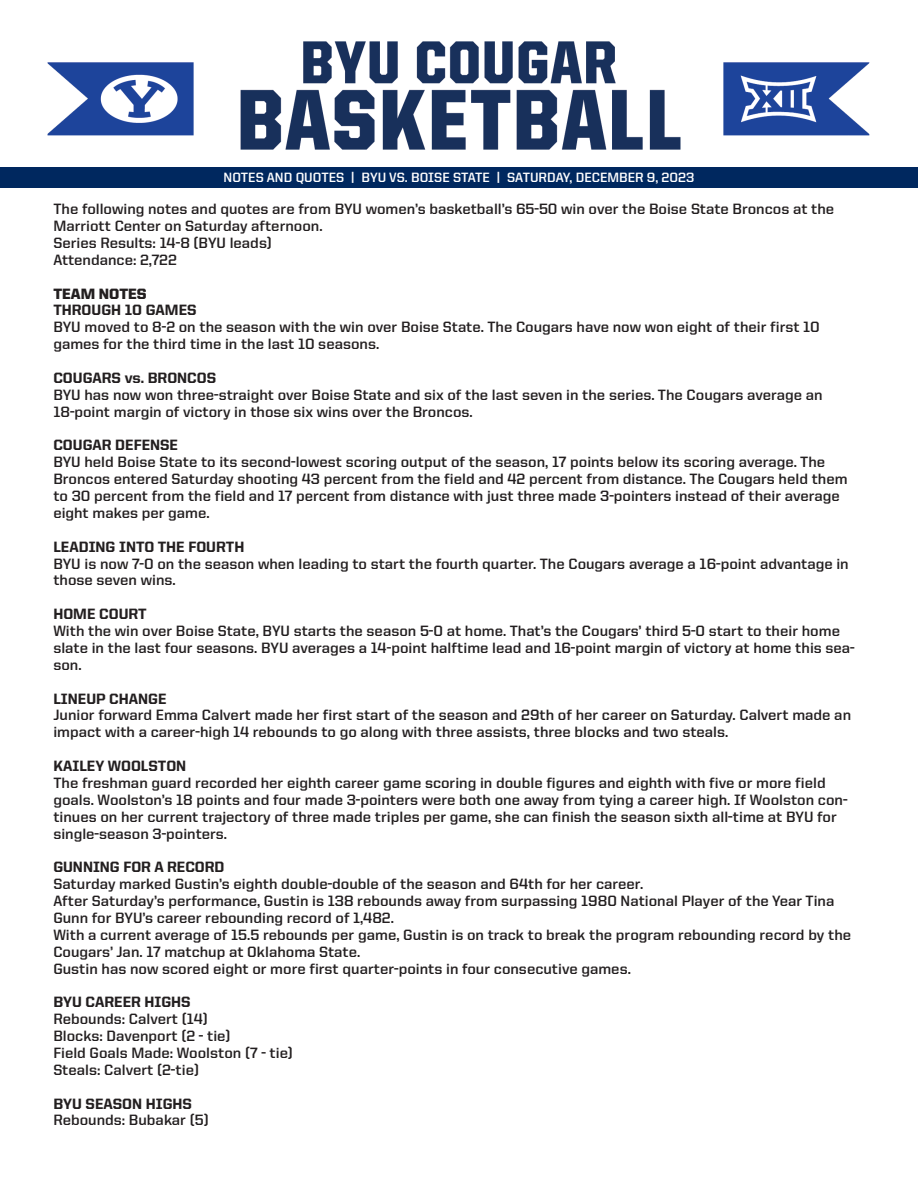
<style>
.page{position:relative;width:918px;height:1188px;background:#fff}
.page>*{position:absolute;margin:0;border:0;box-sizing:border-box;transform-origin:0 0}
.t1{font:700 15px/16.8px "United Sans Reg";color:#231f20}
.t2{font:800 15px "United Sans Reg";color:#231f20}
.t3{font:900 15px "United Sans Reg";color:#231f20}
.t4{font:700 13.5px "United Sans Reg";color:#fff}
</style>
<div class="page">
<div style="left:0;top:167px;width:918px;height:21px;background:#00285f"></div>
<img style="left:47px;top:41px;width:823px;height:109px">
<p class="t4" style="left:224px;top:170px;width:472px">NOTES AND QUOTES | BYU VS. BOISE STATE | SATURDAY, DECEMBER 9, 2023</p>
<p class="t1" style="left:53px;top:200px;width:782px">The following notes and quotes are from BYU women’s basketball’s 65-50 win over the Boise State Broncos at the<br>Marriott Center on Saturday afternoon.</p>
<p class="t1" style="left:53px;top:234px;width:220px">Series Results: 14-8 (BYU leads)</p>
<p class="t1" style="left:53px;top:251px;width:125px">Attendance: 2,722</p>
<p class="t3" style="left:53px;top:285px;width:95px">TEAM NOTES</p>
<p class="t2" style="left:53px;top:302px;width:145px">THROUGH 10 GAMES</p>
<p class="t1" style="left:53px;top:319px;width:768px">BYU moved to 8-2 on the season with the win over Boise State. The Cougars have now won eight of their first 10 games for the third time in the last 10 seasons.</p>
<p class="t2" style="left:53px;top:370px;width:164px">COUGARS vs. BRONCOS</p>
<p class="t1" style="left:53px;top:386px;width:771px">BYU has now won three-straight over Boise State and six of the last seven in the series. The Cougars average an<br>18-point margin of victory in those six wins over the Broncos.</p>
<p class="t2" style="left:53px;top:437px;width:126px">COUGAR DEFENSE</p>
<p class="t1" style="left:53px;top:454px;width:796px">BYU held Boise State to its second-lowest scoring output of the season, 17 points below its scoring average. The Broncos entered Saturday shooting 43 percent from the field and 42 percent from distance. The Cougars held them to 30 percent from the field and 17 percent from distance with just three made 3-pointers instead of their average eight makes per game.</p>
<p class="t2" style="left:53px;top:538px;width:193px">LEADING INTO THE FOURTH</p>
<p class="t1" style="left:53px;top:555px;width:797px">BYU is now 7-0 on the season when leading to start the fourth quarter. The Cougars average a 16-point advantage in those seven wins.</p>
<p class="t2" style="left:53px;top:606px;width:95px">HOME COURT</p>
<p class="t1" style="left:53px;top:622px;width:803px">With the win over Boise State, BYU starts the season 5-0 at home. That’s the Cougars’ third 5-0 start to their home slate in the last four seasons. BYU averages a 14-point halftime lead and 16-point margin of victory at home this sea&shy;son.</p>
<p class="t2" style="left:53px;top:690px;width:115px">LINEUP CHANGE</p>
<p class="t1" style="left:53px;top:707px;width:799px">Junior forward Emma Calvert made her first start of the season and 29th of her career on Saturday. Calvert made an impact with a career-high 14 rebounds to go along with three assists, three blocks and two steals.</p>
<p class="t2" style="left:53px;top:758px;width:134px">KAILEY WOOLSTON</p>
<p class="t1" style="left:53px;top:774px;width:796px">The freshman guard recorded her eighth career game scoring in double figures and eighth with five or more field goals. Woolston’s 18 points and four made 3-pointers were both one away from tying a career high. If Woolston con&shy;tinues on her current trajectory of three made triples per game, she can finish the season sixth all-time at BYU for single-season 3-pointers.</p>
<p class="t2" style="left:53px;top:859px;width:173px">GUNNING FOR A RECORD</p>
<p class="t1" style="left:53px;top:875px;width:591px">Saturday marked Gustin’s eighth double-double of the season and 64th for her career.</p>
<p class="t1" style="left:53px;top:892px;width:783px">After Saturday’s performance, Gustin is 138 rebounds away from surpassing 1980 National Player of the Year Tina<br>Gunn for BYU’s career rebounding record of 1,482.</p>
<p class="t1" style="left:53px;top:926px;width:799px">With a current average of 15.5 rebounds per game, Gustin is on track to break the program rebounding record by the<br>Cougars’ Jan. 17 matchup at Oklahoma State.</p>
<p class="t1" style="left:53px;top:960px;width:579px">Gustin has now scored eight or more first quarter-points in four consecutive games.</p>
<p class="t2" style="left:53px;top:994px;width:139px">BYU CAREER HIGHS</p>
<p class="t1" style="left:53px;top:1010px;width:156px">Rebounds: Calvert (14)</p>
<p class="t1" style="left:53px;top:1027px;width:179px">Blocks: Davenport (2 - tie)</p>
<p class="t1" style="left:53px;top:1044px;width:241px">Field Goals Made: Woolston (7 - tie)</p>
<p class="t1" style="left:53px;top:1061px;width:147px">Steals: Calvert (2-tie)</p>
<p class="t2" style="left:53px;top:1095px;width:140px">BYU SEASON HIGHS</p>
<p class="t1" style="left:53px;top:1112px;width:157px">Rebounds: Bubakar (5)</p>
</div>
